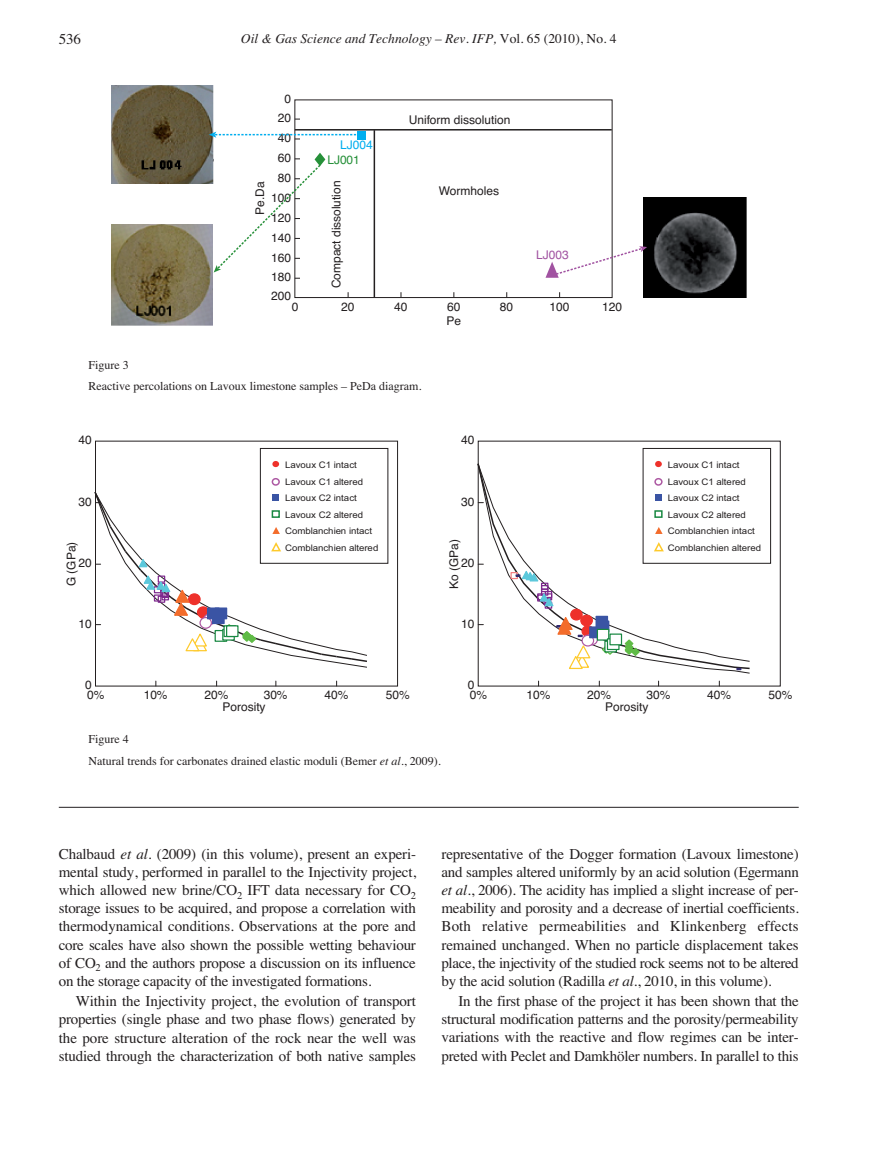
<style>
.page{position:relative;width:893px;height:1149px;background:#fff}
.page>*{position:absolute;margin:0;border:0;box-sizing:border-box;transform-origin:0 0}
.t1{font:15px/18.1px "Times";letter-spacing:-.015em;color:#231f20;text-align:justify}
.t2{font:italic 13.5px "Times";color:#231f20}
.t3{font:12px/13.8px "Helvetica";color:#231f20}
.t4{font:12px/21.5px "Times";color:#231f20}
.t5{font:12px "Helvetica";color:#a153a1}
.t6{font:12px "Helvetica";color:#269039}
.t7{font:12px "Helvetica";color:#00aeef}
.t8{font:9px/16.5px "Arial";letter-spacing:-.005em;color:#231f20;scale:1.07 1}
.s1{font-style:normal}
.s2{font-style:italic}
</style>
<div class="page">
<hr style="left:374px;top:130px;width:1px;height:167px;background:#231f20">
<div style="left:294px;top:99px;width:318px;height:199px;border:1px solid #231f20"></div>
<hr style="left:295px;top:129px;width:317px;height:1px;background:#231f20">
<div style="left:357px;top:131px;width:9px;height:8px;background:#00aeef"></div>
<img style="left:112px;top:85px;width:101px;height:98px">
<img style="left:111px;top:224px;width:102px;height:101px">
<img style="left:644px;top:198px;width:102px;height:99px">
<svg style="left:209px;top:132px;width:148px;height:6px"></svg>
<svg style="left:214px;top:153px;width:111px;height:119px"></svg>
<svg style="left:545px;top:246px;width:102px;height:32px"></svg>
<svg style="left:654px;top:661px;width:96px;height:12px"></svg>
<svg style="left:477px;top:463px;width:273px;height:198px"></svg>
<div style="left:541px;top:582px;width:7px;height:7px;border:1px solid #7d298d"></div>
<div style="left:541px;top:585px;width:7px;height:7px;border:1px solid #7d298d"></div>
<div style="left:545px;top:601px;width:7px;height:7px;border:1px solid #7d298d"></div>
<div style="left:545px;top:590px;width:7px;height:8px;border:1px solid #7d298d"></div>
<div style="left:541px;top:588px;width:7px;height:7px;border:1px solid #7d298d"></div>
<div style="left:537px;top:594px;width:8px;height:7px;border:1px solid #7d298d"></div>
<svg style="left:538px;top:592px;width:17px;height:14px"></svg>
<div style="left:510px;top:572px;width:8px;height:7px;border:1px solid #f38083"></div>
<svg style="left:601px;top:633px;width:40px;height:24px"></svg>
<svg style="left:736px;top:667px;width:5px;height:3px"></svg>
<svg style="left:515px;top:569px;width:25px;height:13px"></svg>
<div style="left:581px;top:615px;width:11px;height:10px;background:#ee312b;border-radius:50%"></div>
<div style="left:580px;top:614px;width:13px;height:12px;border:1px solid #ee312b;border-radius:50%"></div>
<div style="left:571px;top:609px;width:11px;height:10px;background:#ee312b;border-radius:50%"></div>
<div style="left:570px;top:608px;width:13px;height:12px;border:1px solid #ee312b;border-radius:50%"></div>
<div style="left:582px;top:625px;width:12px;height:11px;background:#ee312b;border-radius:50%"></div>
<div style="left:581px;top:625px;width:13px;height:12px;border:1px solid #ee312b;border-radius:50%"></div>
<div style="left:585px;top:633px;width:13px;height:12px;border:1px solid #ad59a3;border-radius:50%"></div>
<svg style="left:582px;top:635px;width:12px;height:10px"></svg>
<div style="left:581px;top:634px;width:13px;height:12px;border:1px solid #ad59a3;border-radius:50%"></div>
<div style="left:590px;top:627px;width:11px;height:10px;background:#3a54a4"></div>
<div style="left:589px;top:626px;width:13px;height:12px;border:1px solid #3a54a4"></div>
<div style="left:596px;top:616px;width:11px;height:11px;background:#3a54a4"></div>
<div style="left:595px;top:615px;width:13px;height:12px;border:1px solid #3a54a4"></div>
<div style="left:597px;top:621px;width:12px;height:10px;background:#3a54a4"></div>
<div style="left:597px;top:629px;width:12px;height:11px;background:#fff"></div>
<div style="left:597px;top:628px;width:12px;height:12px;border:1px solid #198842"></div>
<div style="left:605px;top:641px;width:11px;height:10px;background:#e1efe6"></div>
<div style="left:604px;top:640px;width:13px;height:12px;border:1px solid #198842"></div>
<svg style="left:609px;top:645px;width:9px;height:3px"></svg>
<div style="left:607px;top:638px;width:13px;height:12px;border:1px solid #198842"></div>
<div style="left:610px;top:634px;width:11px;height:10px;background:#fff"></div>
<div style="left:609px;top:633px;width:13px;height:12px;border:1px solid #198842"></div>
<svg style="left:556px;top:615px;width:27px;height:22px"></svg>
<svg style="left:567px;top:644px;width:25px;height:25px"></svg>
<div style="left:655px;top:461px;width:7px;height:6px;background:#ee312b;border-radius:50%"></div>
<div style="left:654px;top:478px;width:9px;height:7px;border:2px solid #ad59a3;border-radius:50%"></div>
<div style="left:655px;top:494px;width:7px;height:6px;background:#3a54a4"></div>
<div style="left:654px;top:510px;width:9px;height:7px;border:2px solid #198842"></div>
<svg style="left:655px;top:527px;width:8px;height:7px"></svg>
<svg style="left:653px;top:541px;width:12px;height:11px"></svg>
<div style="left:272px;top:461px;width:7px;height:6px;background:#ee312b;border-radius:50%"></div>
<div style="left:272px;top:478px;width:8px;height:7px;border:2px solid #ad59a3;border-radius:50%"></div>
<div style="left:95px;top:440px;width:303px;height:246px;border:1px solid #231f20"></div>
<svg style="left:94px;top:490px;width:275px;height:172px"></svg>
<div style="left:643px;top:448px;width:128px;height:115px;border:1px solid #231f20"></div>
<div style="left:260px;top:448px;width:128px;height:115px;border:1px solid #231f20"></div>
<hr style="left:59px;top:806px;width:740px;height:1px;background:#231f20">
<p class="t1" style="left:59px;top:32px;width:24px">536</p>
<p class="t2" style="left:241px;top:34px;width:377px">Oil &amp; Gas Science and Technology – Rev. IFP, <span class="s1">Vol. 65 (2010), No. 4</span></p>
<p class="t3" style="left:285px;top:93px;width:8px">0</p>
<p class="t3" style="left:278px;top:112px;width:15px">20</p>
<p class="t3" style="left:278px;top:132px;width:15px">40</p>
<p class="t3" style="left:278px;top:152px;width:15px">60</p>
<p class="t7" style="left:340px;top:140px;width:34px">LJ004</p>
<p class="t6" style="left:327px;top:155px;width:34px">LJ001</p>
<p class="t3" style="left:278px;top:172px;width:15px">80</p>
<p class="t3" style="left:254px;top:215px;width:35px;rotate:-90deg">Pe.Da</p>
<p class="t3" style="left:330px;top:288px;width:109px;rotate:-90deg">Compact dissolution</p>
<p class="t3" style="left:271px;top:192px;width:21px">100</p>
<p class="t3" style="left:271px;top:212px;width:21px">120</p>
<p class="t3" style="left:271px;top:232px;width:21px">140</p>
<p class="t3" style="left:271px;top:251px;width:21px">160</p>
<p class="t3" style="left:271px;top:271px;width:21px">180</p>
<p class="t3" style="left:409px;top:114px;width:103px">Uniform dissolution</p>
<p class="t3" style="left:439px;top:185px;width:62px">Wormholes</p>
<p class="t5" style="left:536px;top:250px;width:34px">LJ003</p>
<p class="t3" style="left:271px;top:290px;width:21px">200</p>
<p class="t3" style="left:341px;top:300px;width:15px">20</p>
<p class="t3" style="left:394px;top:300px;width:15px">40</p>
<p class="t3" style="left:446px;top:300px;width:16px">60<br>Pe</p>
<p class="t3" style="left:500px;top:300px;width:15px">80</p>
<p class="t3" style="left:549px;top:300px;width:21px">100</p>
<p class="t3" style="left:292px;top:301px;width:8px">0</p>
<p class="t3" style="left:602px;top:301px;width:21px">120</p>
<p class="t4" style="left:89px;top:355px;width:334px">Figure 3<br>Reactive percolations on Lavoux limestone samples – PeDa diagram.</p>
<p class="t3" style="left:79px;top:434px;width:15px">40</p>
<p class="t3" style="left:461px;top:434px;width:15px">40</p>
<p class="t3" style="left:79px;top:496px;width:15px">30</p>
<p class="t3" style="left:65px;top:586px;width:46px;rotate:-90deg">G (GPa)</p>
<p class="t3" style="left:79px;top:557px;width:15px">20</p>
<p class="t8" style="left:285px;top:457px;width:89px">Lavoux C1 intact<br>Lavoux C1 altered<br>Lavoux C2 intact<br>Lavoux C2 altered<br>Comblanchien intact<br>Comblanchien altered</p>
<p class="t3" style="left:461px;top:496px;width:15px">30</p>
<p class="t3" style="left:448px;top:588px;width:51px;rotate:-90deg">Ko (GPa)</p>
<p class="t3" style="left:461px;top:557px;width:15px">20</p>
<p class="t8" style="left:668px;top:457px;width:89px">Lavoux C1 intact<br>Lavoux C1 altered<br>Lavoux C2 intact<br>Lavoux C2 altered<br>Comblanchien intact<br>Comblanchien altered</p>
<p class="t3" style="left:79px;top:617px;width:15px">10</p>
<p class="t3" style="left:461px;top:617px;width:15px">10</p>
<p class="t3" style="left:85px;top:678px;width:8px">0</p>
<p class="t3" style="left:468px;top:678px;width:8px">0</p>
<p class="t3" style="left:87px;top:689px;width:19px">0%</p>
<p class="t3" style="left:204px;top:689px;width:25px">20%</p>
<p class="t3" style="left:264px;top:689px;width:25px">30%</p>
<p class="t3" style="left:324px;top:689px;width:25px">40%</p>
<p class="t3" style="left:386px;top:689px;width:25px">50%</p>
<p class="t3" style="left:144px;top:689px;width:25px">10%</p>
<p class="t3" style="left:470px;top:689px;width:19px">0%</p>
<p class="t3" style="left:587px;top:689px;width:25px">20%</p>
<p class="t3" style="left:646px;top:689px;width:25px">30%</p>
<p class="t3" style="left:707px;top:689px;width:25px">40%</p>
<p class="t3" style="left:768px;top:689px;width:25px">50%</p>
<p class="t3" style="left:526px;top:689px;width:25px">10%</p>
<p class="t3" style="left:222px;top:701px;width:45px">Porosity</p>
<p class="t3" style="left:605px;top:701px;width:45px">Porosity</p>
<p class="t4" style="left:89px;top:729px;width:354px">Figure 4<br>Natural trends for carbonates drained elastic moduli (Bemer <span class="s2">et al.</span>, 2009).</p>
<p class="t1" style="left:59px;top:845px;width:359px">Chalbaud <span class="s2">et al</span>. (2009) (in this volume), present an experi&shy;mental study, performed in parallel to the Injectivity project, which allowed new brine/CO<sub>2</sub> IFT data necessary for CO<sub>2 </sub>storage issues to be acquired, and propose a correlation with thermodynamical conditions. Observations at the pore and core scales have also shown the possible wetting behaviour of CO<sub>2</sub> and the authors propose a discussion on its influence on the storage capacity of the investigated formations.</p>
<p class="t1" style="left:59px;top:993px;width:359px;text-indent:17px">Within the Injectivity project, the evolution of transport properties (single phase and two phase flows) generated by the pore structure alteration of the rock near the well was studied through the characterization of both native samples</p>
<p class="t1" style="left:441px;top:845px;width:359px">representative of the Dogger formation (Lavoux limestone) and samples altered uniformly by an acid solution (Egermann <span class="s2">et al</span>., 2006). The acidity has implied a slight increase of per&shy;meability and porosity and a decrease of inertial coefficients.<br>Both relative permeabilities and Klinkenberg effects remained unchanged. When no particle displacement takes place, the injectivity of the studied rock seems not to be altered by the acid solution (Radilla <span class="s2">et al</span>., 2010, in this volume).</p>
<p class="t1" style="left:441px;top:993px;width:359px;text-indent:17px">In the first phase of the project it has been shown that the structural modification patterns and the porosity/permeability variations with the reactive and flow regimes can be inter&shy;preted with Peclet and Damkhöler numbers. In parallel to this</p>
</div>
